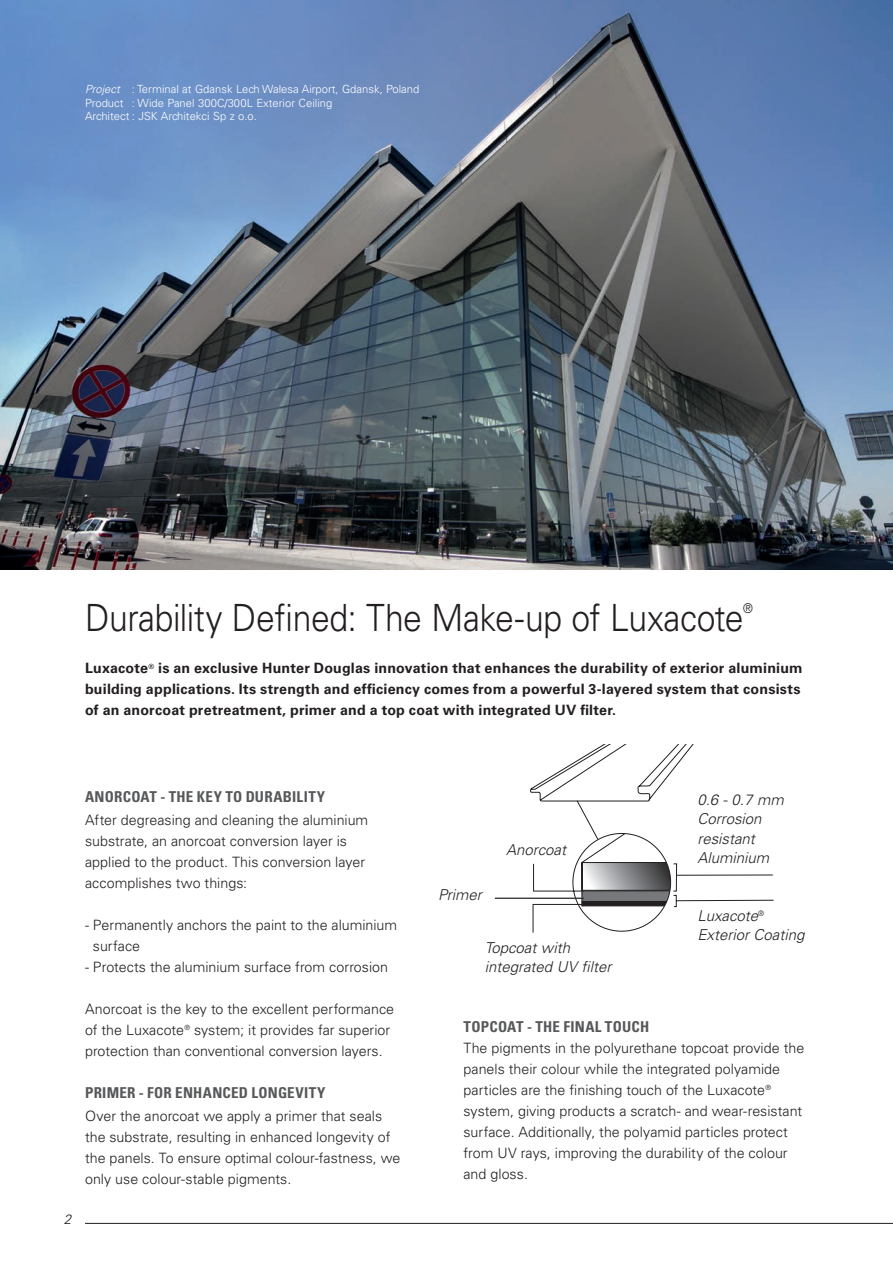
<style>
.page{position:relative;width:893px;height:1263px;background:#fff}
.page>*{position:absolute;margin:0;border:0;box-sizing:border-box;transform-origin:0 0}
.t1{font:300 37.5px "Univers LT Std";letter-spacing:-.01em;color:#231f20;scale:.9 1}
.t2{font:italic 300 15px/19.5px "Univers LT Std";color:#231f20}
.t3{font:700 condensed 15px "Univers LT Std";letter-spacing:.02em;color:#57585a}
.t4{font:300 14.25px/21px "Univers LT Std";color:#231f20}
.t5{font:700 14.25px/21px "Univers LT Std";letter-spacing:.015em;color:#231f20}
.t6{font:italic 300 13.5px "Univers LT Std";color:#231f20}
.t7{font:300 13.5px "Univers LT Std";color:#231f20;scale:.9 1}
.t8{font:300 11.25px/13.5px "Univers LT Std";color:#fff}
.s1{font-style:italic}
</style>
<div class="page">
<hr style="left:85px;top:1223px;width:808px;height:1px;background:#231f20">
<img style="left:0;top:0;width:893px;height:570px">
<svg style="left:495px;top:744px;width:279px;height:189px"></svg>
<p class="t8" style="left:85px;top:82px;width:336px"><span class="s1">Project</span> : Terminal at Gdansk Lech Wałesa Airport, Gdansk, Poland<br>Product : Wide Panel 300C/300L Exterior Ceiling<br>Architect : JSK Architekci Sp z o.o.</p>
<h1 class="t1" style="left:85px;top:595px;width:733px">Durability Defined: The Make-up of Luxacote</h1>
<p class="t7" style="left:743px;top:600px;width:12px">®</p>
<p class="t5" style="left:85px;top:658px;width:719px">Luxacote<sup>®</sup> is an exclusive Hunter Douglas innovation that enhances the durability of exterior aluminium building applications. Its strength and efficiency comes from a powerful 3-layered system that consists of an anorcoat pretreatment, primer and a top coat with integrated UV filter.</p>
<p class="t6" style="left:64px;top:1211px;width:9px">2</p>
<p class="t3" style="left:85px;top:787px;width:242px">ANORCOAT - THE KEY TO DURABILITY</p>
<p class="t4" style="left:85px;top:809px;width:285px">After degreasing and cleaning the aluminium substrate, an anorcoat conversion layer is applied to the product. This conversion layer accomplishes two things:</p>
<p class="t4" style="left:93px;top:914px;width:306px;text-indent:-8px">- Permanently anchors the paint to the aluminium surface</p>
<p class="t4" style="left:85px;top:956px;width:305px">- Protects the aluminium surface from corrosion</p>
<p class="t4" style="left:85px;top:998px;width:311px">Anorcoat is the key to the excellent performance of the Luxacote<sup>®</sup> system; it provides far superior protection than conventional conversion layers.</p>
<p class="t3" style="left:85px;top:1083px;width:242px">PRIMER - FOR ENHANCED LONGEVITY</p>
<p class="t4" style="left:85px;top:1105px;width:317px">Over the anorcoat we apply a primer that seals the substrate, resulting in enhanced longevity of the panels. To ensure optimal colour-fastness, we only use colour-stable pigments.</p>
<p class="t2" style="left:438px;top:885px;width:45px">Primer</p>
<p class="t2" style="left:506px;top:840px;width:62px">Anorcoat</p>
<p class="t2" style="left:485px;top:938px;width:128px">Topcoat with integrated UV filter</p>
<p class="t2" style="left:697px;top:790px;width:88px">0.6 - 0.7 mm<br>Corrosion resistant<br>Aluminium</p>
<p class="t2" style="left:697px;top:906px;width:109px">Luxacote<sup>®<br></sup>Exterior Coating</p>
<p class="t3" style="left:463px;top:1017px;width:187px">TOPCOAT - THE FINAL TOUCH</p>
<p class="t4" style="left:463px;top:1037px;width:342px">The pigments in the polyurethane topcoat provide the panels their colour while the integrated polyamide particles are the finishing touch of the Luxacote<sup>® </sup>system, giving products a scratch- and wear-resistant surface. Additionally, the polyamid particles protect from UV rays, improving the durability of the colour and gloss.</p>
</div>
